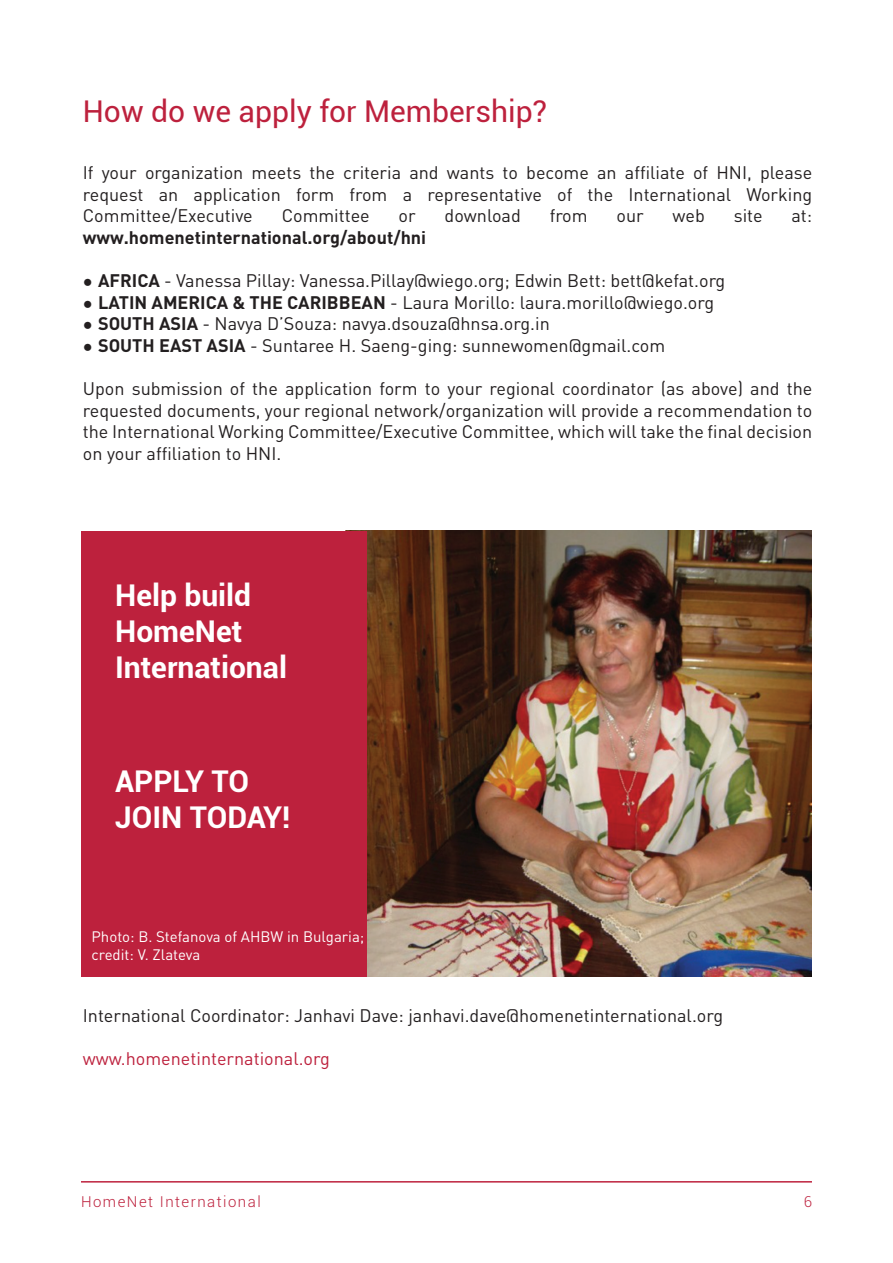
<style>
.page{position:relative;width:893px;height:1263px;background:#fff}
.page>*{position:absolute;margin:0;border:0;box-sizing:border-box;transform-origin:0 0}
.t1{font:700 30px/36px "Roboto";color:#fff}
.t2{font:30px "Roboto";color:#bd213d}
.t3{font:18px/21.6px "DIN Pro";color:#231f20;text-align:justify}
.t4{font:700 18px "DIN Pro";color:#231f20}
.t5{font:18px "DIN Pro";color:#bd213d}
.t6{font:15px/18px "DIN Pro";color:#fff}
.t7{font:300 15px "Roboto";letter-spacing:.1em;color:#bd213d}
.s1{font-family:"Arial";font-size:16.5px}
.s2{font-weight:700}
</style>
<div class="page">
<img style="left:367px;top:531px;width:444px;height:445px">
<div style="left:81px;top:531px;width:286px;height:445px;background:#bd213d"></div>
<hr style="left:81px;top:1181px;width:731px;height:1px;background:#bd213d">
<h1 class="t2" style="left:83px;top:90px;width:466px">How do we apply for Membership?</h1>
<p class="t3" style="left:83px;top:161px;width:731px">If your organization meets the criteria and wants to become an affiliate of HNI, please request an application form from a representative of the International Working Committee/Executive</p>
<p class="t3" style="left:282px;top:204px;width:90px">Committee</p>
<p class="t3" style="left:399px;top:204px;width:19px">or</p>
<p class="t3" style="left:445px;top:204px;width:78px">download</p>
<p class="t3" style="left:550px;top:204px;width:39px">from</p>
<p class="t3" style="left:616px;top:204px;width:29px">our</p>
<p class="t3" style="left:673px;top:204px;width:34px">web</p>
<p class="t3" style="left:734px;top:204px;width:30px">site</p>
<p class="t3" style="left:791px;top:204px;width:22px">at:</p>
<p class="t4" style="left:83px;top:225px;width:345px">www.homenetinternational.org/about/hni</p>
<p class="t3" style="left:83px;top:269px;width:644px"><span class="s1">●</span> <span class="s2">AFRICA</span> - Vanessa Pillay: Vanessa.Pillay@wiego.org; Edwin Bett: bett@kefat.org</p>
<p class="t3" style="left:83px;top:291px;width:633px"><span class="s1">●</span> <span class="s2">LATIN AMERICA &amp; THE CARIBBEAN</span> - Laura Morillo: laura.morillo@wiego.org</p>
<p class="t3" style="left:83px;top:312px;width:468px"><span class="s1">●</span> <span class="s2">SOUTH ASIA</span> - Navya D’Souza: navya.dsouza@hnsa.org.in</p>
<p class="t3" style="left:83px;top:334px;width:584px"><span class="s1">●</span> <span class="s2">SOUTH EAST ASIA</span> - Suntaree H. Saeng-ging: sunnewomen@gmail.com</p>
<p class="t3" style="left:83px;top:377px;width:731px">Upon submission of the application form to your regional coordinator (as above) and the requested documents, your regional network/organization will provide a recommendation to the International Working Committee/Executive Committee, which will take the final decision on your affiliation to HNI.</p>
<h1 class="t1" style="left:115px;top:576px;width:173px">Help build<br>HomeNet<br>International</h1>
<h1 class="t1" style="left:115px;top:762px;width:177px">APPLY TO<br>JOIN TODAY!</h1>
<p class="t6" style="left:92px;top:927px;width:274px">Photo: B. Stefanova of AHBW in Bulgaria; credit: V. Zlateva</p>
<p class="t3" style="left:83px;top:1003px;width:642px">International Coordinator: Janhavi Dave: janhavi.dave@homenetinternational.org</p>
<p class="t5" style="left:83px;top:1046px;width:248px">www.homenetinternational.org</p>
<p class="t7" style="left:81px;top:1191px;width:181px">HomeNet International</p>
<p class="t7" style="left:804px;top:1191px;width:10px">6</p>
</div>
